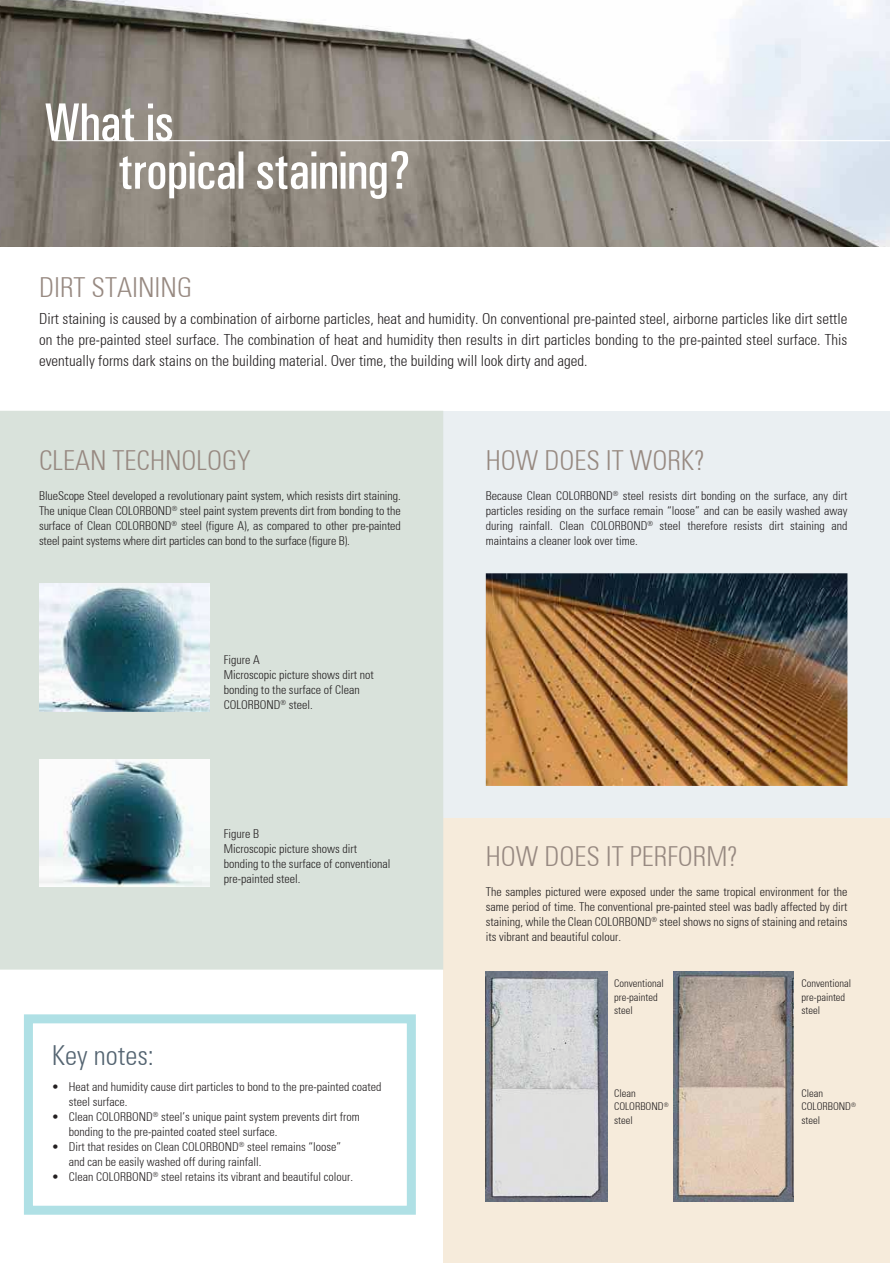
<style>
.page{position:relative;width:890px;height:1263px;background:#fff}
.page>*{position:absolute;margin:0;border:0;box-sizing:border-box;transform-origin:0 0}
.t1{font:500 condensed 54px/48px "Univers";letter-spacing:-.025em;color:#fff}
.t2{font:300 condensed 27px "Univers";color:#978981}
.t3{font:300 condensed 27px "Univers";color:#546471}
.t4{font:300 condensed 15px/21px "Univers";color:#231f20;text-align:justify}
.t5{font:300 condensed 12px/15px "Univers";color:#231f20}
.t6{font:300 condensed 10.5px/13.5px "Univers";color:#231f20}
</style>
<div class="page">
<div style="left:443px;top:411px;width:446px;height:831px;background:#eaeff2"></div>
<div style="left:443px;top:819px;width:446px;height:444px;background:#f6ebdb"></div>
<img style="left:0;top:0;width:889px;height:247px">
<div style="left:0;top:411px;width:443px;height:558px;background:#d9e2db"></div>
<div style="left:24px;top:1014px;width:392px;height:201px;border:9px solid #afe0e5"></div>
<img style="left:39px;top:583px;width:170px;height:128px">
<img style="left:39px;top:759px;width:170px;height:127px">
<img style="left:486px;top:573px;width:361px;height:213px">
<hr style="left:54px;top:140px;width:835px;height:1px;background:#fff">
<img style="left:485px;top:971px;width:122px;height:230px">
<img style="left:673px;top:971px;width:120px;height:230px">
<h1 class="t1" style="left:118px;top:102px;width:294px;text-indent:-74px">What is<br>tropical staining?</h1>
<h2 class="t2" style="left:39px;top:276px;width:154px">DIRT STAINING</h2>
<p class="t4" style="left:39px;top:309px;width:809px">Dirt staining is caused by a combination of airborne particles, heat and humidity. On conventional pre-painted steel, airborne particles like dirt settle on the pre-painted steel surface. The combination of heat and humidity then results in dirt particles bonding to the pre-painted steel surface. This eventually forms dark stains on the building material. Over time, the building will look dirty and aged.</p>
<h2 class="t2" style="left:39px;top:449px;width:213px">CLEAN TECHNOLOGY</h2>
<p class="t5" style="left:39px;top:489px;width:363px;text-align:justify">BlueScope Steel developed a revolutionary paint system, which resists dirt staining.<br>The unique Clean COLORBOND<sup>®</sup> steel paint system prevents dirt from bonding to the surface of Clean COLORBOND<sup>®</sup> steel (figure A), as compared to other pre-painted steel paint systems where dirt particles can bond to the surface (figure B).</p>
<p class="t5" style="left:224px;top:653px;width:151px">Figure A<br>Microscopic picture shows dirt not bonding to the surface of Clean<br>COLORBOND<sup>®</sup> steel.</p>
<p class="t5" style="left:224px;top:827px;width:168px">Figure B<br>Microscopic picture shows dirt bonding to the surface of conventional pre-painted steel.</p>
<h2 class="t3" style="left:52px;top:1045px;width:103px">Key notes:</h2>
<p class="t5" style="left:69px;top:1079px;width:314px;text-indent:-17px">• Heat and humidity cause dirt particles to bond to the pre-painted coated steel surface.</p>
<p class="t5" style="left:69px;top:1109px;width:292px;text-indent:-17px">• Clean COLORBOND<sup>®</sup> steel’s unique paint system prevents dirt from bonding to the pre-painted coated steel surface.</p>
<p class="t5" style="left:69px;top:1139px;width:274px;text-indent:-17px">• Dirt that resides on Clean COLORBOND<sup>®</sup> steel remains “loose” and can be easily washed off during rainfall.</p>
<p class="t5" style="left:52px;top:1169px;width:303px">• Clean COLORBOND<sup>®</sup> steel retains its vibrant and beautiful colour.</p>
<h2 class="t2" style="left:485px;top:449px;width:220px">HOW DOES IT WORK?</h2>
<p class="t5" style="left:485px;top:489px;width:363px;text-align:justify">Because Clean COLORBOND<sup>®</sup> steel resists dirt bonding on the surface, any dirt particles residing on the surface remain “loose” and can be easily washed away during rainfall. Clean COLORBOND<sup>®</sup> steel therefore resists dirt staining and maintains a cleaner look over time.</p>
<h2 class="t2" style="left:485px;top:845px;width:253px">HOW DOES IT PERFORM?</h2>
<p class="t5" style="left:485px;top:885px;width:363px;text-align:justify">The samples pictured were exposed under the same tropical environment for the same period of time. The conventional pre-painted steel was badly affected by dirt staining, while the Clean COLORBOND<sup>®</sup> steel shows no signs of staining and retains its vibrant and beautiful colour.</p>
<p class="t6" style="left:614px;top:977px;width:51px">Conventional pre-painted steel</p>
<p class="t6" style="left:801px;top:977px;width:51px">Conventional pre-painted steel</p>
<p class="t6" style="left:614px;top:1087px;width:56px">Clean<br>COLORBOND<sup>® </sup>steel</p>
<p class="t6" style="left:801px;top:1087px;width:56px">Clean<br>COLORBOND<sup>® </sup>steel</p>
</div>
